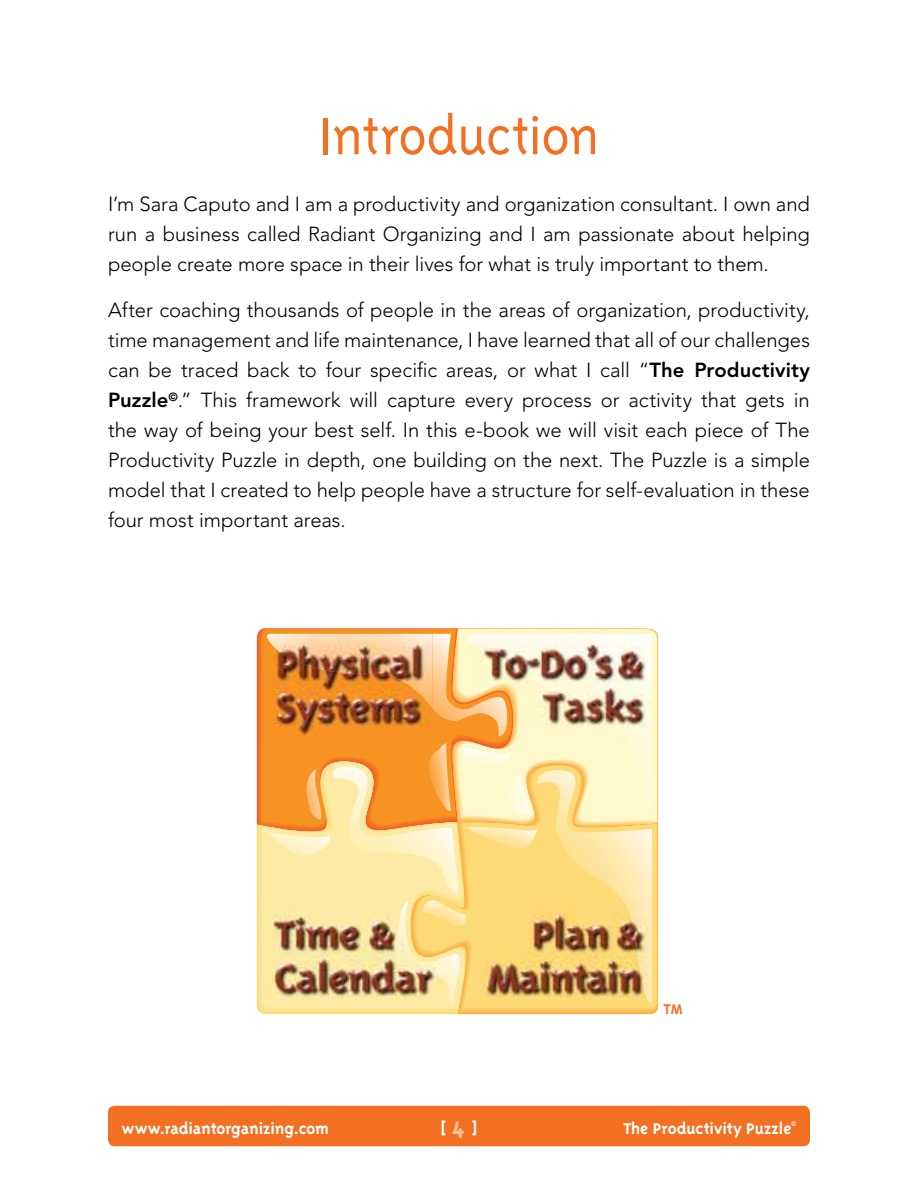
<style>
.page{position:relative;width:918px;height:1188px;background:#fff}
.page>*{position:absolute;margin:0;border:0;box-sizing:border-box;transform-origin:0 0}
.t1{font:300 60px "Triplex";letter-spacing:-.02em;color:#f36f21}
.t2{font:300 33px "Triplex";color:#f36f21}
.t3{font:300 20.25px/30px "Avenir";letter-spacing:-.005em;color:#000;text-align:justify}
.t4{font:700 18px "Triplex";letter-spacing:-.01em;color:#fff}
.t5{font:700 7.8px "Triplex";color:#fff}
.s1{font-weight:800}
.s2{font-size:27px;color:#fcc198}
</style>
<div class="page">
<div style="left:108px;top:1106px;width:702px;height:40px;background:#f36f21;border-radius:7px"></div>
<svg style="left:263px;top:761px;width:146px;height:246px"></svg>
<img style="left:256px;top:638px;width:1px;height:100px">
<img style="left:259px;top:630px;width:1px;height:108px">
<img style="left:262px;top:629px;width:5px;height:109px">
<img style="left:256px;top:903px;width:11px;height:95px">
<img style="left:267px;top:629px;width:391px;height:374px">
<img style="left:458px;top:902px;width:197px;height:96px">
<img style="left:458px;top:954px;width:3px;height:25px">
<img style="left:624px;top:902px;width:28px;height:96px">
<img style="left:458px;top:912px;width:8px;height:14px">
<p class="t1" style="left:319px;top:102px;width:282px">Introduction</p>
<p class="t3" style="left:108px;top:189px;width:703px">I’m Sara Caputo and I am a productivity and organization consultant. I own and run a business called Radiant Organizing and I am passionate about helping people create more space in their lives for what is truly important to them.</p>
<p class="t3" style="left:108px;top:295px;width:704px">After coaching thousands of people in the areas of organization, productivity, time management and life maintenance, I have learned that all of our challenges can be traced back to four specific areas, or what I call “<span class="s1">The Productivity Puzzle</span><sup>©</sup>.” This framework will capture every process or activity that gets in the way of being your best self. In this e-book we will visit each piece of The Productivity Puzzle in depth, one building on the next. The Puzzle is a simple model that I created to help people have a structure for self-evaluation in these four most important areas.</p>
<p class="t2" style="left:663px;top:995px;width:23px">™</p>
<p class="t4" style="left:122px;top:1118px;width:209px">www.radiantorganizing.com</p>
<p class="t4" style="left:441px;top:1118px;width:37px">[<span class="s2">4</span>]</p>
<p class="t4" style="left:623px;top:1118px;width:170px">The Productivity Puzzle</p>
<p class="t5" style="left:792px;top:1120px;width:6px">©</p>
</div>
